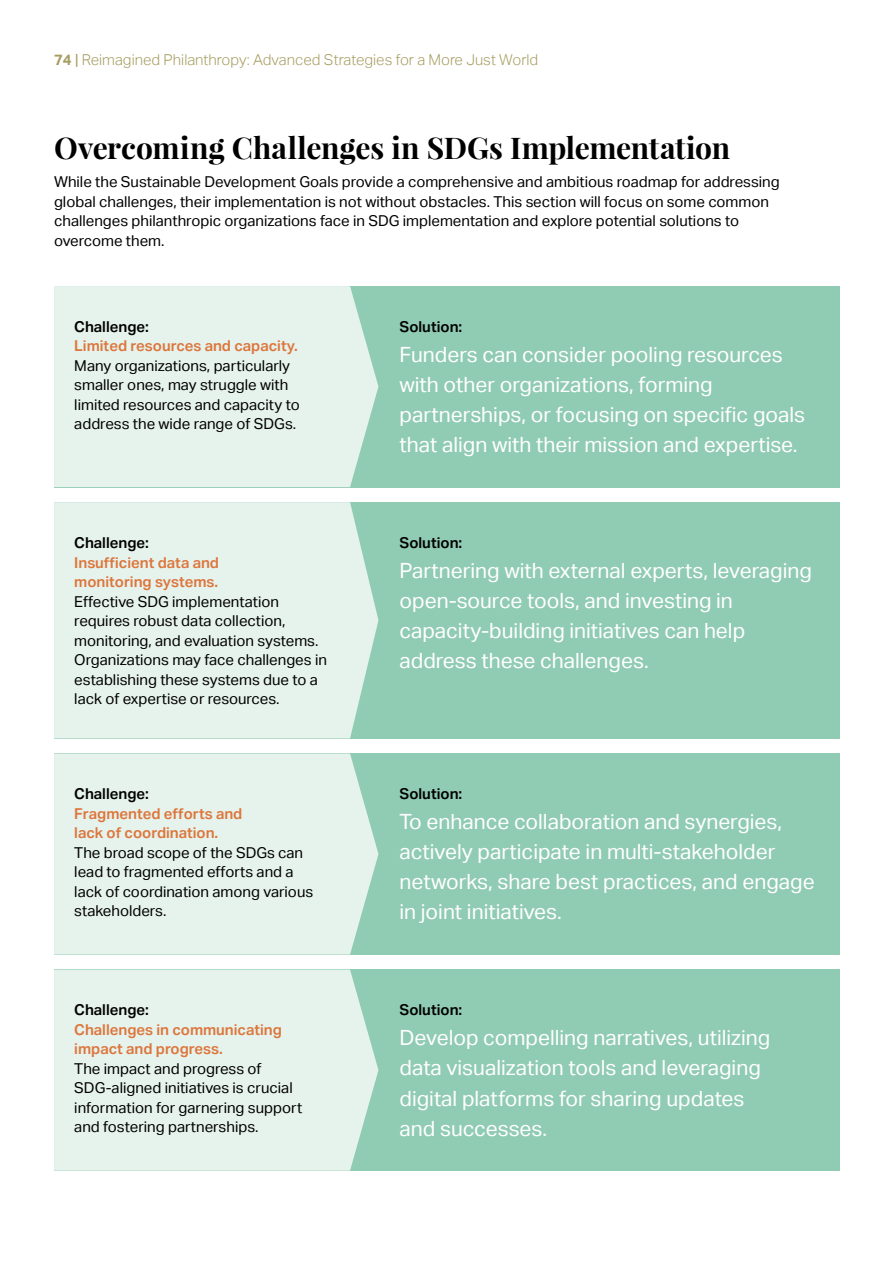
<style>
.page{position:relative;width:894px;height:1263px;background:#fff}
.page>*{position:absolute;margin:0;border:0;box-sizing:border-box;transform-origin:0 0}
.t1{font:700 30px "Playfair Display";letter-spacing:-.005em;color:#000}
.t2{font:21px/30px "Aktiv Grotesk";color:#fff}
.t3{font:15px/19.5px "Aktiv Grotesk";color:#000}
.t4{font:600 15px/19.5px "Aktiv Grotesk";color:#dc763c}
.t5{font:600 15px "Aktiv Grotesk";color:#000}
.t6{font:300 15px "Aktiv Grotesk";color:#a79d61}
.s1{font-weight:700}
.s2{font-weight:400}
</style>
<div class="page">
<div style="left:54px;top:286px;width:785px;height:201px;background:#90cbb3"></div>
<div style="left:54px;top:286px;width:324px;height:201px;background:#e6f2ec"></div>
<div style="left:54px;top:502px;width:785px;height:236px;background:#90cbb3"></div>
<div style="left:54px;top:502px;width:324px;height:236px;background:#e6f2ec"></div>
<div style="left:54px;top:753px;width:785px;height:201px;background:#90cbb3"></div>
<div style="left:54px;top:753px;width:324px;height:201px;background:#e6f2ec"></div>
<div style="left:54px;top:969px;width:785px;height:201px;background:#90cbb3"></div>
<div style="left:54px;top:969px;width:324px;height:201px;background:#e6f2ec"></div>
<p class="t6" style="left:54px;top:51px;width:485px"><span class="s1">74</span> <span class="s2">|</span> Reimagined Philanthropy: Advanced Strategies for a More Just World</p>
<h1 class="t1" style="left:54px;top:128px;width:677px">Overcoming Challenges in SDGs Implementation</h1>
<p class="t3" style="left:54px;top:172px;width:727px">While the Sustainable Development Goals provide a comprehensive and ambitious roadmap for addressing global challenges, their implementation is not without obstacles. This section will focus on some common challenges philanthropic organizations face in SDG implementation and explore potential solutions to overcome them.</p>
<p class="t5" style="left:74px;top:318px;width:76px">Challenge:</p>
<p class="t4" style="left:74px;top:336px;width:225px">Limited resources and capacity.</p>
<p class="t3" style="left:74px;top:356px;width:227px">Many organizations, particularly smaller ones, may struggle with limited resources and capacity to address the wide range of SDGs.</p>
<p class="t5" style="left:74px;top:534px;width:76px">Challenge:</p>
<p class="t4" style="left:74px;top:552px;width:146px">Insufficient data and monitoring systems.</p>
<p class="t3" style="left:74px;top:591px;width:254px">Effective SDG implementation requires robust data collection, monitoring, and evaluation systems.<br>Organizations may face challenges in establishing these systems due to a lack of expertise or resources.</p>
<p class="t5" style="left:74px;top:785px;width:76px">Challenge:</p>
<p class="t4" style="left:74px;top:804px;width:169px">Fragmented efforts and lack of coordination.</p>
<p class="t3" style="left:74px;top:843px;width:240px">The broad scope of the SDGs can lead to fragmented efforts and a lack of coordination among various stakeholders.</p>
<p class="t5" style="left:74px;top:1001px;width:76px">Challenge:</p>
<p class="t4" style="left:74px;top:1020px;width:209px">Challenges in communicating impact and progress.</p>
<p class="t3" style="left:74px;top:1059px;width:229px">The impact and progress of<br>SDG-aligned initiatives is crucial information for garnering support and fostering partnerships.</p>
<p class="t5" style="left:399px;top:318px;width:64px">Solution:</p>
<h2 class="t2" style="left:399px;top:340px;width:407px">Funders can consider pooling resources with other organizations, forming partnerships, or focusing on specific goals that align with their mission and expertise.</h2>
<p class="t5" style="left:399px;top:534px;width:64px">Solution:</p>
<h2 class="t2" style="left:399px;top:556px;width:414px">Partnering with external experts, leveraging open-source tools, and investing in capacity-building initiatives can help address these challenges.</h2>
<p class="t5" style="left:399px;top:785px;width:64px">Solution:</p>
<h2 class="t2" style="left:399px;top:807px;width:416px">To enhance collaboration and synergies, actively participate in multi-stakeholder networks, share best practices, and engage in joint initiatives.</h2>
<p class="t5" style="left:399px;top:1001px;width:64px">Solution:</p>
<h2 class="t2" style="left:399px;top:1023px;width:372px">Develop compelling narratives, utilizing data visualization tools and leveraging digital platforms for sharing updates and successes.</h2>
</div>
